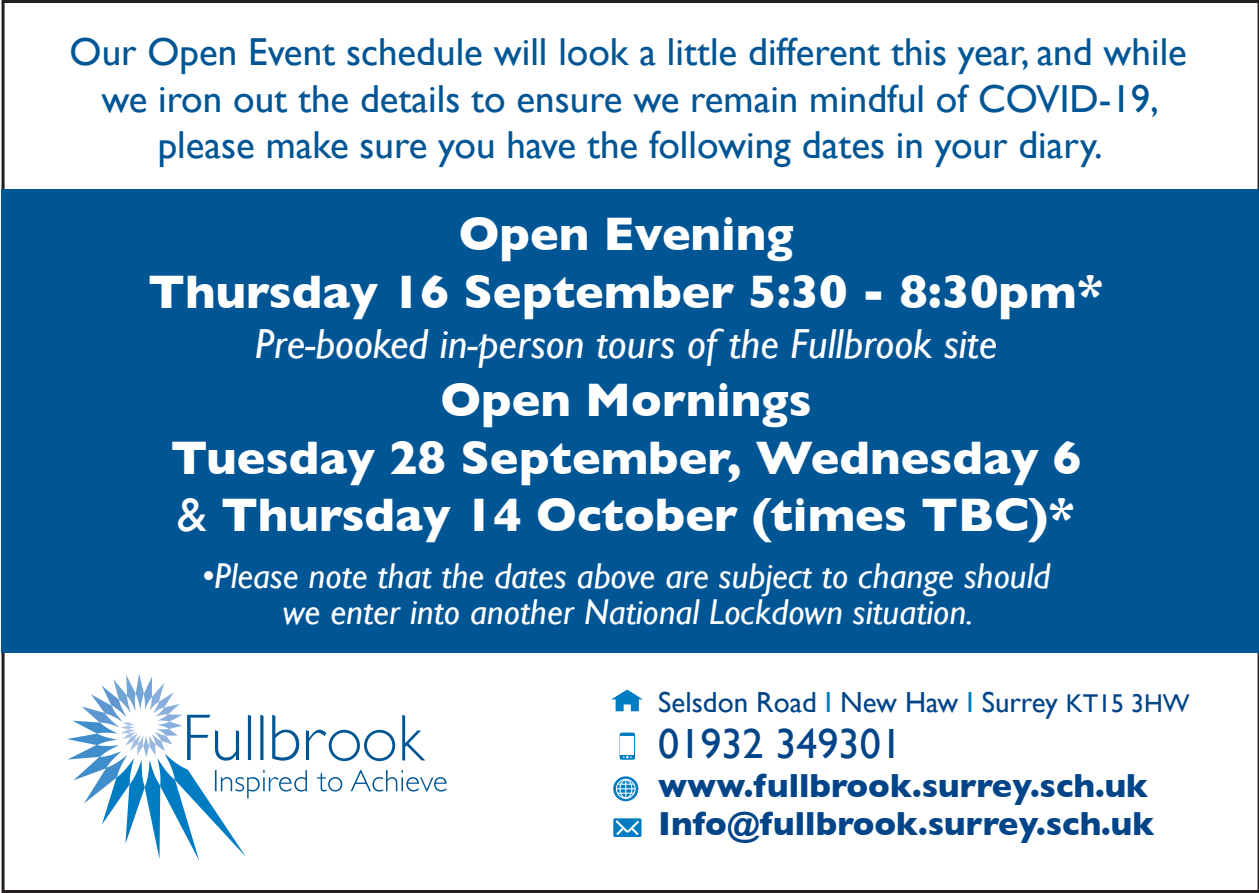
<style>
.page{position:relative;width:1259px;height:893px;background:#fff}
.page>*{position:absolute;margin:0;border:0;box-sizing:border-box;transform-origin:0 0}
.t1{font:700 48px "Gill Sans";color:#fff}
.t2{font:42.3px "Gill Sans";color:#014588}
.t3{font:italic 42px "Gill Sans";color:#fff}
.t4{font:39px "Gill Sans";color:#005595}
.t5{font:italic 36px "Gill Sans";color:#fff}
.t6{font:700 33.9px "Gill Sans";color:#014588}
.t7{font:29.1px "Gill Sans";color:#014588}
.s1{font-weight:400}
.s2{color:#007cc2}
.s3{font-size:25.8px}
</style>
<div class="page">
<div style="left:2px;top:189px;width:1257px;height:463px;background:#005595"></div>
<svg style="left:613px;top:818px;width:28px;height:19px"></svg>
<svg style="left:619px;top:733px;width:16px;height:27px"></svg>
<div style="left:621px;top:736px;width:13px;height:19px;background:#fff"></div>
<svg style="left:623px;top:756px;width:9px;height:2px"></svg>
<svg style="left:613px;top:776px;width:25px;height:25px"></svg>
<div style="left:616px;top:779px;width:19px;height:20px;border:1px solid #fff;border-radius:50%"></div>
<div style="left:619px;top:779px;width:13px;height:19px;border:1px solid #fff;border-radius:50%"></div>
<svg style="left:617px;top:780px;width:18px;height:18px"></svg>
<svg style="left:611px;top:689px;width:32px;height:22px"></svg>
<svg style="left:67px;top:674px;width:380px;height:187px"></svg>
<p class="t4" style="left:70px;top:29px;width:1118px">Our Open Event schedule will look a little different this year, and while</p>
<p class="t4" style="left:101px;top:75px;width:1059px">we iron out the details to ensure we remain mindful of COVID-19,</p>
<p class="t4" style="left:158px;top:122px;width:946px">please make sure you have the following dates in your diary.</p>
<p class="t1" style="left:459px;top:206px;width:336px">Open Evening</p>
<p class="t1" style="left:148px;top:264px;width:957px">Thursday 16 September 5:30 - 8:30pm*</p>
<p class="t3" style="left:255px;top:320px;width:743px">Pre-booked in-person tours of the Fullbrook site</p>
<p class="t1" style="left:440px;top:372px;width:373px">Open Mornings</p>
<p class="t1" style="left:171px;top:429px;width:912px">Tuesday 28 September, Wednesday 6</p>
<p class="t1" style="left:177px;top:487px;width:900px"><span class="s1">&amp;</span> Thursday 14 October (times TBC)*</p>
<p class="t5" style="left:202px;top:556px;width:850px">•Please note that the dates above are subject to change should</p>
<p class="t5" style="left:282px;top:592px;width:692px">we enter into another National Lockdown situation.</p>
<p class="t7" style="left:658px;top:685px;width:533px">Selsdon Road <span class="s2">I</span> New Haw <span class="s2">I</span> Surrey <span class="s3">KT15 3HW</span></p>
<p class="t2" style="left:658px;top:719px;width:245px">01932 349301</p>
<p class="t6" style="left:658px;top:765px;width:491px">www.fullbrook.surrey.sch.uk</p>
<p class="t6" style="left:658px;top:804px;width:498px">Info@fullbrook.surrey.sch.uk</p>
</div>
